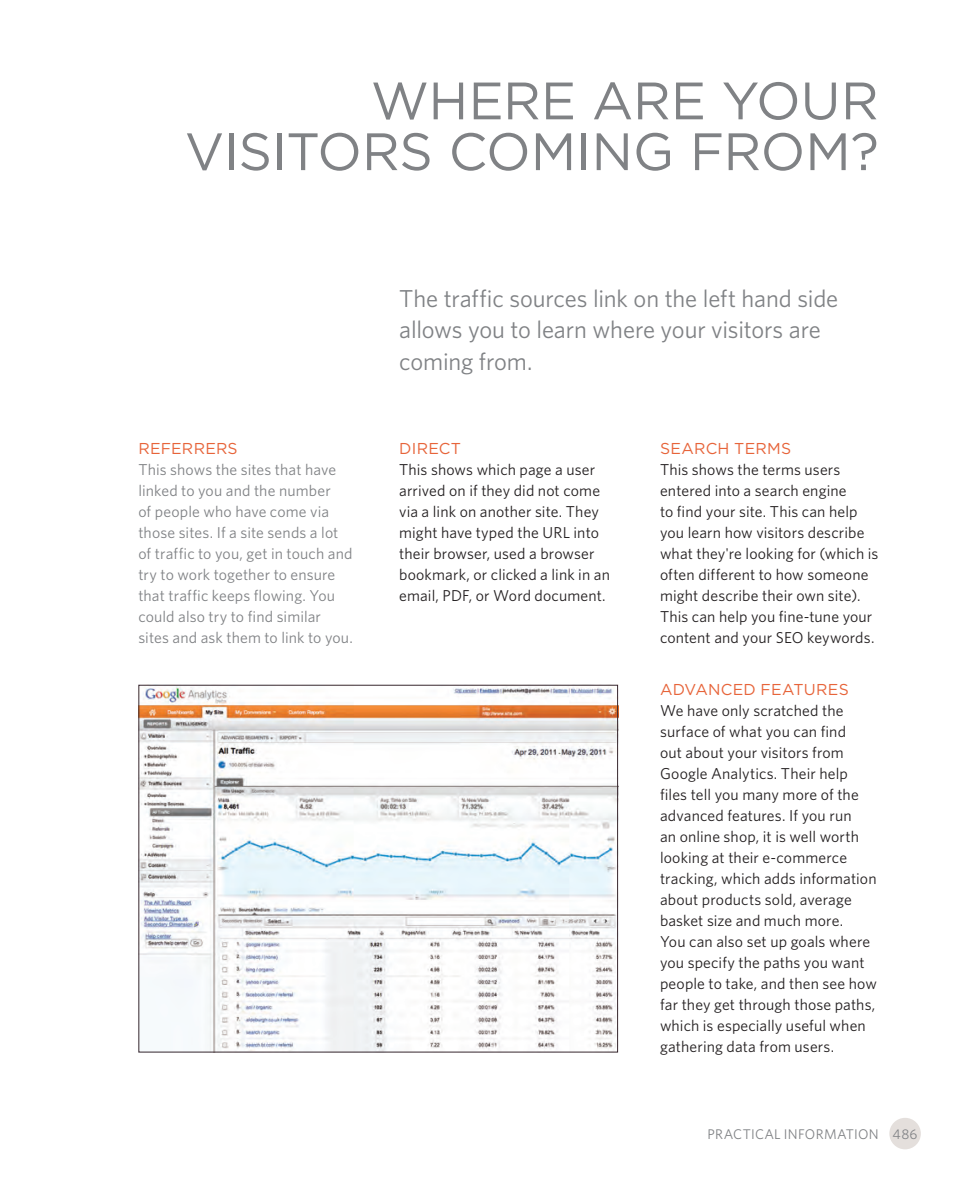
<style>
.page{position:relative;width:955px;height:1182px;background:#fff}
.page>*{position:absolute;margin:0;border:0;box-sizing:border-box;transform-origin:0 0}
.t1{font:52.5px/50.8px "Gotham";color:#808285;text-align:right}
.t2{font:24.5px/31.5px "Whitney HTF";letter-spacing:-.005em;color:#808285}
.t3{font:15.75px/21px "Whitney HTF";letter-spacing:.01em;color:#231f20}
.t4{font:15.75px/21px "Whitney HTF";letter-spacing:.005em;color:#808285}
.t5{font:14px "Whitney HTF";letter-spacing:.02em;color:#808285}
.s1{font-family:"Gotham";color:#e7643a}
</style>
<div class="page">
<div style="left:889px;top:1117px;width:32px;height:32px;background:#e4dfdc;border-radius:50%"></div>
<img style="left:140px;top:686px;width:476px;height:364px">
<p class="t1" style="left:185px;top:74px;width:695px">WHERE ARE YOUR<br>VISITORS COMING FROM?</p>
<p class="t2" style="left:399px;top:282px;width:441px">The traffic sources link on the left hand side allows you to learn where your visitors are coming from.</p>
<p class="t4" style="left:138px;top:437px;width:216px"><span class="s1">REFERRERS<br></span>This shows the sites that have linked to you and the number<br>of people who have come via those sites. If a site sends a lot of traffic to you, get in touch and try to work together to ensure that traffic keeps flowing. You could also try to find similar sites and ask them to link to you.</p>
<p class="t3" style="left:399px;top:437px;width:212px"><span class="s1">DIRECT<br></span>This shows which page a user arrived on if they did not come via a link on another site. They might have typed the URL into their browser, used a browser bookmark, or clicked a link in an email, PDF, or Word document.</p>
<p class="t3" style="left:660px;top:437px;width:220px"><span class="s1">SEARCH TERMS<br></span>This shows the terms users entered into a search engine<br>to find your site. This can help you learn how visitors describe what they're looking for (which is often different to how someone might describe their own site).<br>This can help you fine-tune your content and your SEO keywords.</p>
<p class="t3" style="left:660px;top:679px;width:218px"><span class="s1">ADVANCED FEATURES<br></span>We have only scratched the surface of what you can find<br>out about your visitors from<br>Google Analytics. Their help files tell you many more of the advanced features. If you run<br>an online shop, it is well worth looking at their e-commerce tracking, which adds information about products sold, average basket size and much more.<br>You can also set up goals where you specify the paths you want people to take, and then see how far they get through those paths, which is especially useful when gathering data from users.</p>
<p class="t5" style="left:707px;top:1125px;width:212px">PRACTICAL INFORMATION 486</p>
</div>
